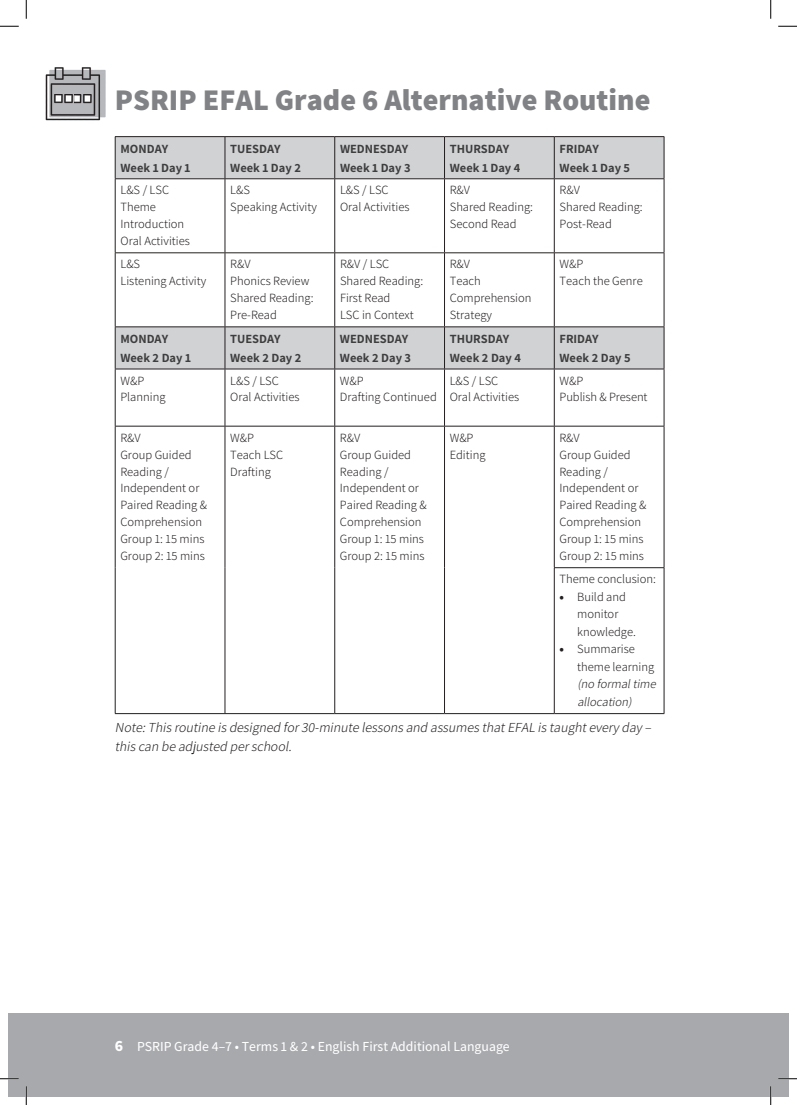
<style>
.page{position:relative;width:797px;height:1105px;background:#fff}
.page>*{position:absolute;margin:0;border:0;box-sizing:border-box;transform-origin:0 0}
.t1{font:800 30px "Assistant";color:#808285}
.t2{font:italic 300 13.75px/18.8px "Assistant";color:#231f20}
.t3{font:500 13.75px "Assistant";color:#fff}
.t4{font:300 12.5px/16.9px "Assistant";color:#231f20}
.t5{font:700 12.5px/18.8px "Assistant";color:#3e3e3f}
.t6{font:italic 300 12.5px/17.5px "Assistant";color:#231f20}
.s1{font-weight:800}
.s2{font-family:"Noto Sans JP";font-weight:900}
</style>
<div class="page">
<div style="left:770px;top:1013px;width:18px;height:83px;background:#a8a9ad"></div>
<div style="left:9px;top:1013px;width:761px;height:83px;background:#a8a9ad"></div>
<div style="left:116px;top:137px;width:547px;height:41px;background:#d1d2d4"></div>
<svg style="left:116px;top:179px;width:547px;height:534px"></svg>
<hr style="left:225px;top:137px;width:1px;height:41px;background:#231f20">
<hr style="left:334px;top:137px;width:1px;height:41px;background:#231f20">
<hr style="left:444px;top:137px;width:1px;height:41px;background:#231f20">
<hr style="left:554px;top:137px;width:1px;height:41px;background:#231f20">
<hr style="left:225px;top:179px;width:1px;height:73px;background:#231f20">
<hr style="left:334px;top:179px;width:1px;height:73px;background:#231f20">
<hr style="left:444px;top:179px;width:1px;height:73px;background:#231f20">
<hr style="left:554px;top:179px;width:1px;height:73px;background:#231f20">
<hr style="left:115px;top:252px;width:110px;height:1px;background:#231f20">
<hr style="left:225px;top:252px;width:110px;height:1px;background:#231f20">
<hr style="left:225px;top:253px;width:1px;height:73px;background:#231f20">
<hr style="left:335px;top:252px;width:109px;height:1px;background:#231f20">
<hr style="left:334px;top:253px;width:1px;height:73px;background:#231f20">
<hr style="left:444px;top:252px;width:110px;height:1px;background:#231f20">
<hr style="left:444px;top:253px;width:1px;height:73px;background:#231f20">
<hr style="left:554px;top:252px;width:110px;height:1px;background:#231f20">
<hr style="left:554px;top:253px;width:1px;height:73px;background:#231f20">
<hr style="left:225px;top:327px;width:1px;height:42px;background:#231f20">
<hr style="left:334px;top:327px;width:1px;height:42px;background:#231f20">
<hr style="left:444px;top:327px;width:1px;height:42px;background:#231f20">
<hr style="left:554px;top:327px;width:1px;height:42px;background:#231f20">
<hr style="left:225px;top:369px;width:1px;height:57px;background:#231f20">
<hr style="left:334px;top:369px;width:1px;height:57px;background:#231f20">
<hr style="left:444px;top:369px;width:1px;height:57px;background:#231f20">
<hr style="left:554px;top:369px;width:1px;height:57px;background:#231f20">
<hr style="left:115px;top:426px;width:110px;height:1px;background:#231f20">
<hr style="left:225px;top:426px;width:110px;height:1px;background:#231f20">
<hr style="left:225px;top:426px;width:1px;height:142px;background:#231f20">
<hr style="left:335px;top:426px;width:109px;height:1px;background:#231f20">
<hr style="left:334px;top:426px;width:1px;height:142px;background:#231f20">
<hr style="left:444px;top:426px;width:110px;height:1px;background:#231f20">
<hr style="left:444px;top:426px;width:1px;height:142px;background:#231f20">
<hr style="left:554px;top:426px;width:110px;height:1px;background:#231f20">
<hr style="left:554px;top:426px;width:1px;height:141px;background:#231f20">
<hr style="left:225px;top:568px;width:1px;height:145px;background:#231f20">
<hr style="left:334px;top:568px;width:1px;height:145px;background:#231f20">
<hr style="left:444px;top:568px;width:1px;height:145px;background:#231f20">
<hr style="left:554px;top:567px;width:110px;height:1px;background:#231f20">
<hr style="left:554px;top:568px;width:1px;height:145px;background:#231f20">
<hr style="left:115px;top:179px;width:1px;height:73px;background:#231f20">
<hr style="left:663px;top:179px;width:1px;height:73px;background:#231f20">
<hr style="left:115px;top:253px;width:1px;height:73px;background:#231f20">
<hr style="left:663px;top:253px;width:1px;height:73px;background:#231f20">
<hr style="left:115px;top:369px;width:1px;height:57px;background:#231f20">
<hr style="left:663px;top:369px;width:1px;height:57px;background:#231f20">
<hr style="left:115px;top:426px;width:1px;height:142px;background:#231f20">
<hr style="left:663px;top:426px;width:1px;height:141px;background:#231f20">
<hr style="left:115px;top:568px;width:1px;height:145px;background:#231f20">
<hr style="left:663px;top:568px;width:1px;height:145px;background:#231f20">
<hr style="left:115px;top:713px;width:110px;height:1px;background:#231f20">
<hr style="left:225px;top:713px;width:110px;height:1px;background:#231f20">
<hr style="left:335px;top:713px;width:109px;height:1px;background:#231f20">
<hr style="left:444px;top:713px;width:110px;height:1px;background:#231f20">
<hr style="left:554px;top:713px;width:110px;height:1px;background:#231f20">
<hr style="left:115px;top:136px;width:110px;height:1px;background:#231f20">
<hr style="left:115px;top:137px;width:1px;height:41px;background:#231f20">
<hr style="left:225px;top:136px;width:110px;height:1px;background:#231f20">
<hr style="left:335px;top:136px;width:109px;height:1px;background:#231f20">
<hr style="left:444px;top:136px;width:110px;height:1px;background:#231f20">
<hr style="left:554px;top:136px;width:110px;height:1px;background:#231f20">
<hr style="left:663px;top:137px;width:1px;height:41px;background:#231f20">
<hr style="left:115px;top:178px;width:110px;height:1px;background:#231f20">
<hr style="left:225px;top:178px;width:110px;height:1px;background:#231f20">
<hr style="left:335px;top:178px;width:109px;height:1px;background:#231f20">
<hr style="left:444px;top:178px;width:110px;height:1px;background:#231f20">
<hr style="left:554px;top:178px;width:110px;height:1px;background:#231f20">
<hr style="left:115px;top:326px;width:110px;height:1px;background:#231f20">
<hr style="left:115px;top:327px;width:1px;height:42px;background:#231f20">
<hr style="left:225px;top:326px;width:110px;height:1px;background:#231f20">
<hr style="left:335px;top:326px;width:109px;height:1px;background:#231f20">
<hr style="left:444px;top:326px;width:110px;height:1px;background:#231f20">
<hr style="left:554px;top:326px;width:110px;height:1px;background:#231f20">
<hr style="left:663px;top:327px;width:1px;height:42px;background:#231f20">
<hr style="left:115px;top:369px;width:110px;height:1px;background:#231f20">
<hr style="left:225px;top:369px;width:110px;height:1px;background:#231f20">
<hr style="left:335px;top:369px;width:109px;height:1px;background:#231f20">
<hr style="left:444px;top:369px;width:110px;height:1px;background:#231f20">
<hr style="left:554px;top:369px;width:110px;height:1px;background:#231f20">
<img style="left:45px;top:67px;width:61px;height:54px">
<svg style="left:0;top:25px;width:19px;height:2px"></svg>
<svg style="left:778px;top:25px;width:19px;height:2px"></svg>
<svg style="left:0;top:1078px;width:19px;height:1px"></svg>
<svg style="left:778px;top:1078px;width:19px;height:1px"></svg>
<svg style="left:25px;top:0;width:2px;height:19px"></svg>
<svg style="left:25px;top:1086px;width:2px;height:19px"></svg>
<svg style="left:770px;top:0;width:1px;height:19px"></svg>
<svg style="left:770px;top:1086px;width:1px;height:19px"></svg>
<h1 class="t1" style="left:115px;top:79px;width:537px">PSRIP EFAL Grade 6 Alternative Routine</h1>
<p class="t5" style="left:120px;top:139px;width:72px">MONDAY<br>Week 1 Day 1</p>
<p class="t5" style="left:230px;top:139px;width:72px">TUESDAY<br>Week 1 Day 2</p>
<p class="t5" style="left:340px;top:139px;width:72px">WEDNESDAY<br>Week 1 Day 3</p>
<p class="t5" style="left:450px;top:139px;width:72px">THURSDAY<br>Week 1 Day 4</p>
<p class="t5" style="left:559px;top:139px;width:72px">FRIDAY<br>Week 1 Day 5</p>
<p class="t4" style="left:120px;top:181px;width:71px">L&amp;S / LSC<br>Theme<br>Introduction<br>Oral Activities</p>
<p class="t4" style="left:230px;top:181px;width:88px">L&amp;S<br>Speaking Activity</p>
<p class="t4" style="left:340px;top:181px;width:71px">L&amp;S / LSC<br>Oral Activities</p>
<p class="t4" style="left:450px;top:181px;width:85px">R&amp;V<br>Shared Reading:<br>Second Read</p>
<p class="t4" style="left:559px;top:181px;width:85px">R&amp;V<br>Shared Reading:<br>Post-Read</p>
<p class="t4" style="left:120px;top:255px;width:87px">L&amp;S<br>Listening Activity</p>
<p class="t4" style="left:230px;top:255px;width:85px">R&amp;V<br>Phonics Review<br>Shared Reading:<br>Pre-Read</p>
<p class="t4" style="left:340px;top:255px;width:85px">R&amp;V / LSC<br>Shared Reading:<br>First Read<br>LSC in Context</p>
<p class="t4" style="left:450px;top:255px;width:83px">R&amp;V<br>Teach<br>Comprehension<br>Strategy</p>
<p class="t4" style="left:559px;top:255px;width:85px">W&amp;P<br>Teach the Genre</p>
<p class="t5" style="left:120px;top:329px;width:72px">MONDAY<br>Week 2 Day 1</p>
<p class="t5" style="left:230px;top:329px;width:73px">TUESDAY<br>Week 2 Day 2</p>
<p class="t5" style="left:340px;top:329px;width:73px">WEDNESDAY<br>Week 2 Day 3</p>
<p class="t5" style="left:450px;top:329px;width:73px">THURSDAY<br>Week 2 Day 4</p>
<p class="t5" style="left:559px;top:329px;width:73px">FRIDAY<br>Week 2 Day 5</p>
<p class="t4" style="left:120px;top:371px;width:47px">W&amp;P<br>Planning</p>
<p class="t4" style="left:230px;top:371px;width:71px">L&amp;S / LSC<br>Oral Activities</p>
<p class="t4" style="left:340px;top:371px;width:98px">W&amp;P<br>Drafting Continued</p>
<p class="t4" style="left:449px;top:371px;width:71px">L&amp;S / LSC<br>Oral Activities</p>
<p class="t4" style="left:559px;top:371px;width:90px">W&amp;P<br>Publish &amp; Present</p>
<p class="t4" style="left:120px;top:428px;width:88px">R&amp;V<br>Group Guided<br>Reading /<br>Independent or<br>Paired Reading &amp;<br>Comprehension<br>Group 1: 15 mins<br>Group 2: 15 mins</p>
<p class="t4" style="left:230px;top:428px;width:55px">W&amp;P<br>Teach LSC<br>Drafting</p>
<p class="t4" style="left:340px;top:428px;width:88px">R&amp;V<br>Group Guided<br>Reading /<br>Independent or<br>Paired Reading &amp;<br>Comprehension<br>Group 1: 15 mins<br>Group 2: 15 mins</p>
<p class="t4" style="left:449px;top:428px;width:37px">W&amp;P<br>Editing</p>
<p class="t4" style="left:559px;top:428px;width:88px">R&amp;V<br>Group Guided<br>Reading /<br>Independent or<br>Paired Reading &amp;<br>Comprehension<br>Group 1: 15 mins<br>Group 2: 15 mins</p>
<p class="t4" style="left:559px;top:570px;width:98px">Theme conclusion:</p>
<p class="t4" style="left:577px;top:587px;width:60px;line-height:17.5px;text-indent:-18px"><span class="s1">•</span> Build and monitor knowledge.</p>
<p class="t4" style="left:577px;top:640px;width:79px;line-height:17.5px;text-indent:-18px"><span class="s1">•</span> Summarise theme learning</p>
<p class="t6" style="left:577px;top:675px;width:83px">(no formaltime allocation)</p>
<p class="t2" style="left:115px;top:718px;width:541px">Note:Thisroutine isdesigned for30-minute lessonsand assumesthatEFAL istaughtevery day – thiscan be adj usted perschool.</p>
<p class="t3" style="left:115px;top:1037px;width:396px"><span class="s2">6</span> PSRIP Grade 4–7 • Terms 1 &amp; 2 • English First Additional Language</p>
</div>
